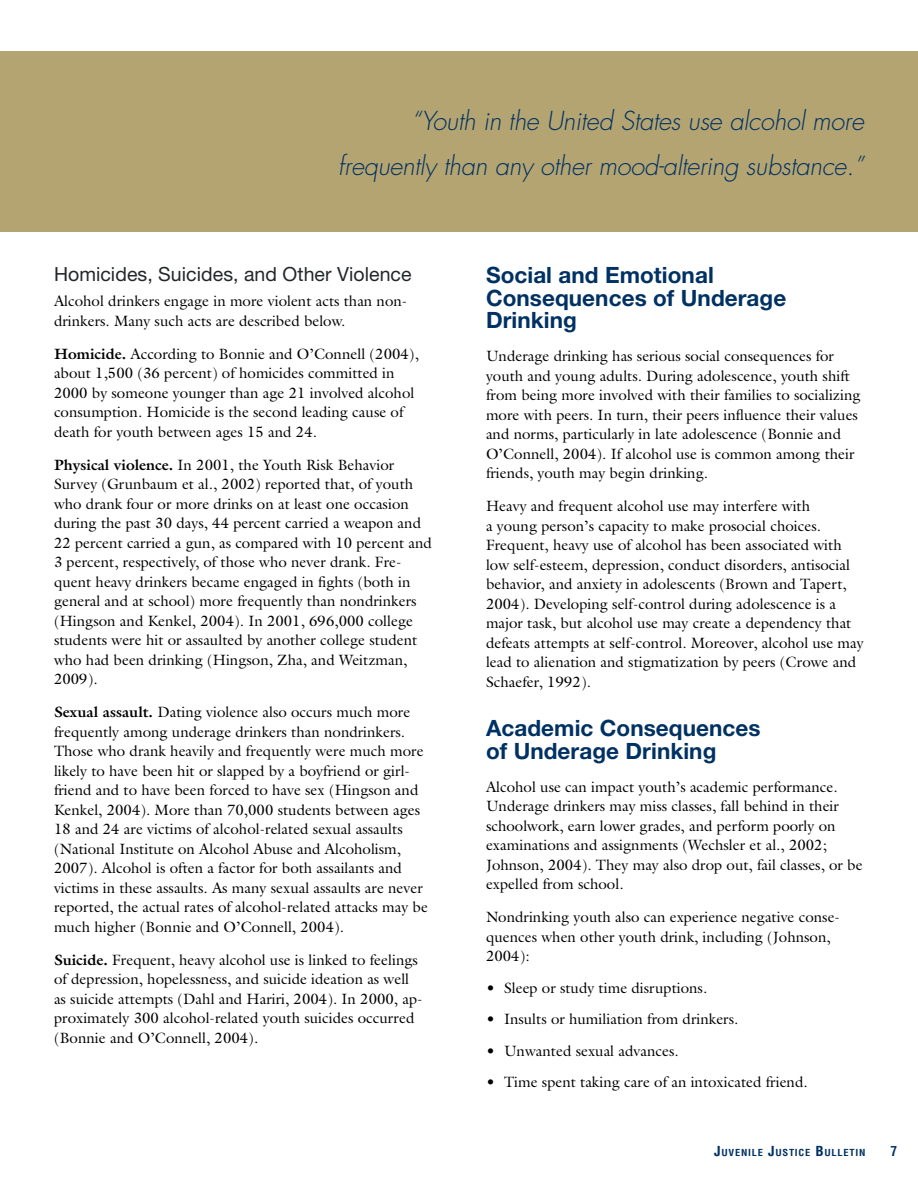
<style>
.page{position:relative;width:918px;height:1188px;background:#fff}
.page>*{position:absolute;margin:0;border:0;box-sizing:border-box;transform-origin:0 0}
.t1{font:italic 300 25.5px/45px "Futura Std";letter-spacing:-.01em;color:#003163;text-align:right}
.t2{font:700 22.5px/22.5px "Helvetica Neue LT Std";letter-spacing:.005em;color:#003163}
.t3{font:19.5px "Helvetica Neue LT Std";letter-spacing:.005em;color:#232729}
.t4{font:15px/19.5px "Galliard Std";color:#000}
.t5{font:700 condensed 13.5px "Helvetica LT Std";color:#003163}
.t6{font:700 condensed 9.45px "Helvetica LT Std";letter-spacing:.07em;color:#003163;scale:1.1 1}
.s1{font-weight:700}
.s2{font-size:13.5px}
</style>
<div class="page">
<div style="left:0;top:51px;width:918px;height:181px;background:#b4a471"></div>
<h1 class="t1" style="left:338px;top:99px;width:527px">“Youth in the United States use alcohol more frequently than any other mood-altering substance.”</h1>
<h3 class="t3" style="left:54px;top:263px;width:359px">Homicides, Suicides, and Other Violence</h3>
<p class="t4" style="left:54px;top:291px;width:355px">Alcohol drinkers engage in more violent acts than non&shy;drinkers. Many such acts are described below.</p>
<p class="t4" style="left:54px;top:344px;width:366px"><span class="s1">Homicide.</span> According to Bonnie and O’Connell (2004), about 1,500 (36 percent) of homicides committed in 2000 by someone younger than age 21 involved alcohol consumption. Homicide is the second leading cause of death for youth between ages 15 and 24.</p>
<p class="t4" style="left:54px;top:455px;width:379px"><span class="s1">Physical violence.</span> In 2001, the Youth Risk Behavior Survey (Grunbaum et al., 2002) reported that, of youth who drank four or more drinks on at least one occasion during the past 30 days, 44 percent carried a weapon and 22 percent carried a gun, as compared with 10 percent and 3 percent, respectively, of those who never drank. Fre&shy;quent heavy drinkers became engaged in fights (both in general and at school) more frequently than nondrinkers (Hingson and Kenkel, 2004). In 2001, 696,000 college students were hit or assaulted by another college student who had been drinking (Hingson, Zha, and Weitzman, 2009).</p>
<p class="t4" style="left:54px;top:702px;width:375px"><span class="s1">Sexual assault.</span> Dating violence also occurs much more frequently among underage drinkers than nondrinkers.<br>Those who drank heavily and frequently were much more likely to have been hit or slapped by a boyfriend or girl&shy;friend and to have been forced to have sex (Hingson and Kenkel, 2004). More than 70,000 students between ages 18 and 24 are victims of alcohol-related sexual assaults (National Institute on Alcohol Abuse and Alcoholism, 2007). Alcohol is often a factor for both assailants and victims in these assaults. As many sexual assaults are never reported, the actual rates of alcohol-related attacks may be much higher (Bonnie and O’Connell, 2004).</p>
<p class="t4" style="left:54px;top:950px;width:370px"><span class="s1">Suicide.</span> Frequent, heavy alcohol use is linked to feelings of depression, hopelessness, and suicide ideation as well as suicide attempts (Dahl and Hariri, 2004). In 2000, ap&shy;proximately 300 alcohol-related youth suicides occurred (Bonnie and O’Connell, 2004).</p>
<h2 class="t2" style="left:486px;top:264px;width:302px">Social and Emotional<br>Consequences of Underage<br>Drinking</h2>
<p class="t4" style="left:486px;top:346px;width:376px">Underage drinking has serious social consequences for youth and young adults. During adolescence, youth shift from being more involved with their families to socializing more with peers. In turn, their peers influence their values and norms, particularly in late adolescence (Bonnie and O’Connell, 2004). If alcohol use is common among their friends, youth may begin drinking.</p>
<p class="t4" style="left:486px;top:496px;width:379px">Heavy and frequent alcohol use may interfere with<br>a young person’s capacity to make prosocial choices.<br>Frequent, heavy use of alcohol has been associated with low self-esteem, depression, conduct disorders, antisocial behavior, and anxiety in adolescents (Brown and Tapert, 2004). Developing self-control during adolescence is a major task, but alcohol use may create a dependency that defeats attempts at self-control. Moreover, alcohol use may lead to alienation and stigmatization by peers (Crowe and Schaefer, 1992).</p>
<h2 class="t2" style="left:486px;top:717px;width:276px">Academic Consequences of Underage Drinking</h2>
<p class="t4" style="left:486px;top:777px;width:378px">Alcohol use can impact youth’s academic performance.<br>Underage drinkers may miss classes, fall behind in their schoolwork, earn lower grades, and perform poorly on examinations and assignments (Wechsler et al., 2002; Johnson, 2004). They may also drop out, fail classes, or be expelled from school.</p>
<p class="t4" style="left:486px;top:907px;width:356px">Nondrinking youth also can experience negative conse&shy;quences when other youth drink, including (Johnson,<br>2004):</p>
<p class="t4" style="left:486px;top:978px;width:223px">• Sleep or study time disruptions.</p>
<p class="t4" style="left:486px;top:1009px;width:254px">• Insults or humiliation from drinkers.</p>
<p class="t4" style="left:486px;top:1041px;width:194px">• Unwanted sexual advances.</p>
<p class="t4" style="left:486px;top:1072px;width:323px">• Time spent taking care of an intoxicated friend.</p>
<p class="t6" style="left:714px;top:1146px;width:139px"><span class="s2">J</span>UVENILE <span class="s2">J</span>USTICE <span class="s2">B</span>ULLETIN</p>
<p class="t5" style="left:890px;top:1142px;width:8px">7</p>
</div>
